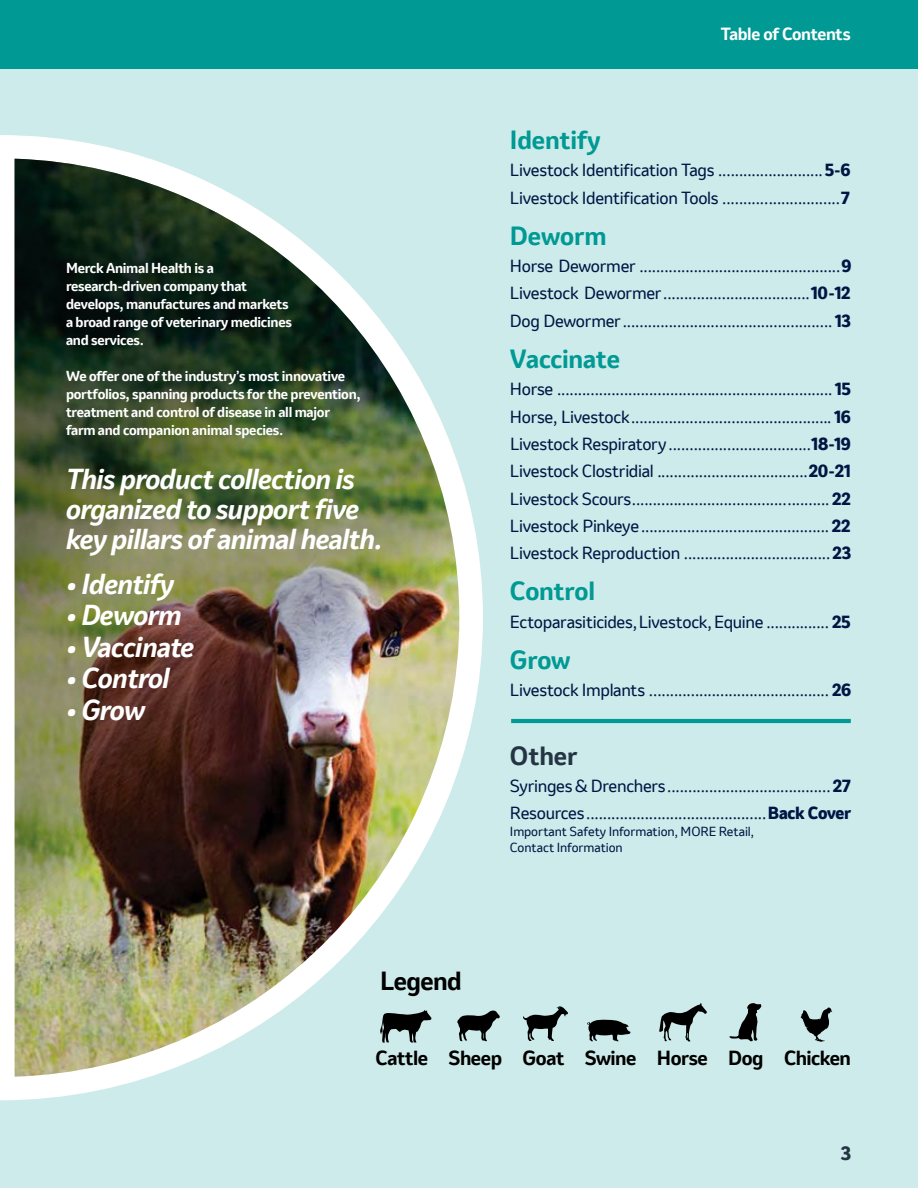
<style>
.page{position:relative;width:918px;height:1188px;background:#fff}
.page>*{position:absolute;margin:0;border:0;box-sizing:border-box;transform-origin:0 0}
.t1{font:italic 700 27px/30px "Invention";letter-spacing:-.02em;color:#fff}
.t2{font:700 24.6px "Invention";letter-spacing:-.005em;color:#009994}
.t3{font:700 24.6px "Invention";letter-spacing:-.005em;color:#243444}
.t4{font:700 24.45px "Invention";letter-spacing:-.025em;color:#000}
.t5{font:700 19.05px "Invention";letter-spacing:-.025em;color:#000}
.t6{font:800 18px "Invention";color:#243444}
.t7{font:700 16.5px "Invention";letter-spacing:-.02em;color:#fff}
.t8{font:16.35px/27.3px "Invention";letter-spacing:-.02em;color:#001544}
.t9{font:700 13.5px/18px "Invention";letter-spacing:-.02em;color:#fff}
.t10{font:12.3px/16.4px "Invention";letter-spacing:-.005em;color:#001544}
.s1{font-weight:800}
</style>
<div class="page">
<div style="left:0;top:68px;width:918px;height:1120px;background:#cdebea"></div>
<svg style="left:0;top:135px;width:483px;height:965px"></svg>
<div style="left:0;top:0;width:918px;height:68px;background:#009994"></div>
<svg style="left:729px;top:1003px;width:33px;height:39px"></svg>
<svg style="left:659px;top:1003px;width:48px;height:39px"></svg>
<svg style="left:523px;top:1006px;width:45px;height:35px"></svg>
<svg style="left:587px;top:1020px;width:44px;height:22px"></svg>
<svg style="left:459px;top:1010px;width:41px;height:32px"></svg>
<svg style="left:801px;top:1007px;width:31px;height:35px"></svg>
<hr style="left:511px;top:719px;width:340px;height:4px;background:#009994">
<img style="left:15px;top:159px;width:444px;height:918px">
<p class="t9" style="left:66px;top:259px;width:227px">Merck Animal Health is a research-driven company that develops, manufactures and markets a broad range of veterinary medicines and services.</p>
<p class="t9" style="left:66px;top:367px;width:296px">We offer one of the industry’s most innovative portfolios, spanning products for the prevention, treatment and control of disease in all major farm and companion animal species.</p>
<h1 class="t1" style="left:66px;top:464px;width:319px">This product collection is organized to support five key pillars of animal health.</h1>
<h1 class="t1" style="left:66px;top:569px;width:109px">• Identify</h1>
<h1 class="t1" style="left:66px;top:600px;width:117px">• Deworm</h1>
<h1 class="t1" style="left:66px;top:632px;width:130px">• Vaccinate</h1>
<h1 class="t1" style="left:66px;top:663px;width:105px">• Control</h1>
<h1 class="t1" style="left:66px;top:695px;width:81px">• Grow</h1>
<h3 class="t4" style="left:380px;top:963px;width:83px">Legend</h3>
<p class="t7" style="left:721px;top:22px;width:131px">Table of Contents</p>
<h2 class="t2" style="left:510px;top:122px;width:92px">Identify</h2>
<p class="t8" style="left:510px;top:156px;width:342px">Livestock Identification Tags ......................... <span class="s1">5-6<br></span>Livestock Identification Tools ........... .................<span class="s1">7</span></p>
<h2 class="t2" style="left:510px;top:218px;width:98px">Deworm</h2>
<p class="t8" style="left:510px;top:252px;width:343px;text-align:justify">Horse Dewormer ................................................ <span class="s1">9<br></span>Livestock Dewormer ................................... <span class="s1">10-12<br></span>Dog Dewormer .................................................. <span class="s1">13</span></p>
<h2 class="t2" style="left:510px;top:341px;width:112px">Vaccinate</h2>
<p class="t8" style="left:510px;top:375px;width:343px;text-align:justify">Horse .................................................................. <span class="s1">15<br></span>Horse, Livestock ................................................ <span class="s1">16<br></span>Livestock Respiratory .................................. <span class="s1">18-19<br></span>Livestock Clostridial .................................... <span class="s1">20-21<br></span>Livestock Scours ............................................... <span class="s1">22<br></span>Livestock Pinkeye ............................................. <span class="s1">22<br></span>Livestock Reproduction ................................... <span class="s1">23</span></p>
<h2 class="t2" style="left:510px;top:574px;width:87px">Control</h2>
<p class="t8" style="left:510px;top:608px;width:342px">Ectoparasiticides, Livestock, Equine ............... <span class="s1">25</span></p>
<h2 class="t2" style="left:510px;top:642px;width:62px">Grow</h2>
<p class="t8" style="left:510px;top:676px;width:343px">Livestock Implants ........................................... <span class="s1">26</span></p>
<h2 class="t3" style="left:510px;top:738px;width:69px">Other</h2>
<p class="t8" style="left:510px;top:772px;width:343px">Syringes &amp; Drenchers ....................................... <span class="s1">27<br></span>Resources ........................................... <span class="s1">Back Cover</span></p>
<p class="t10" style="left:510px;top:823px;width:246px">Important Safety Information, MORE Retail,<br>Contact Information</p>
<p class="t5" style="left:376px;top:1045px;width:477px">Cattle Sheep Goat Swine Horse Dog Chicken</p>
<p class="t6" style="left:841px;top:1140px;width:12px">3</p>
</div>
